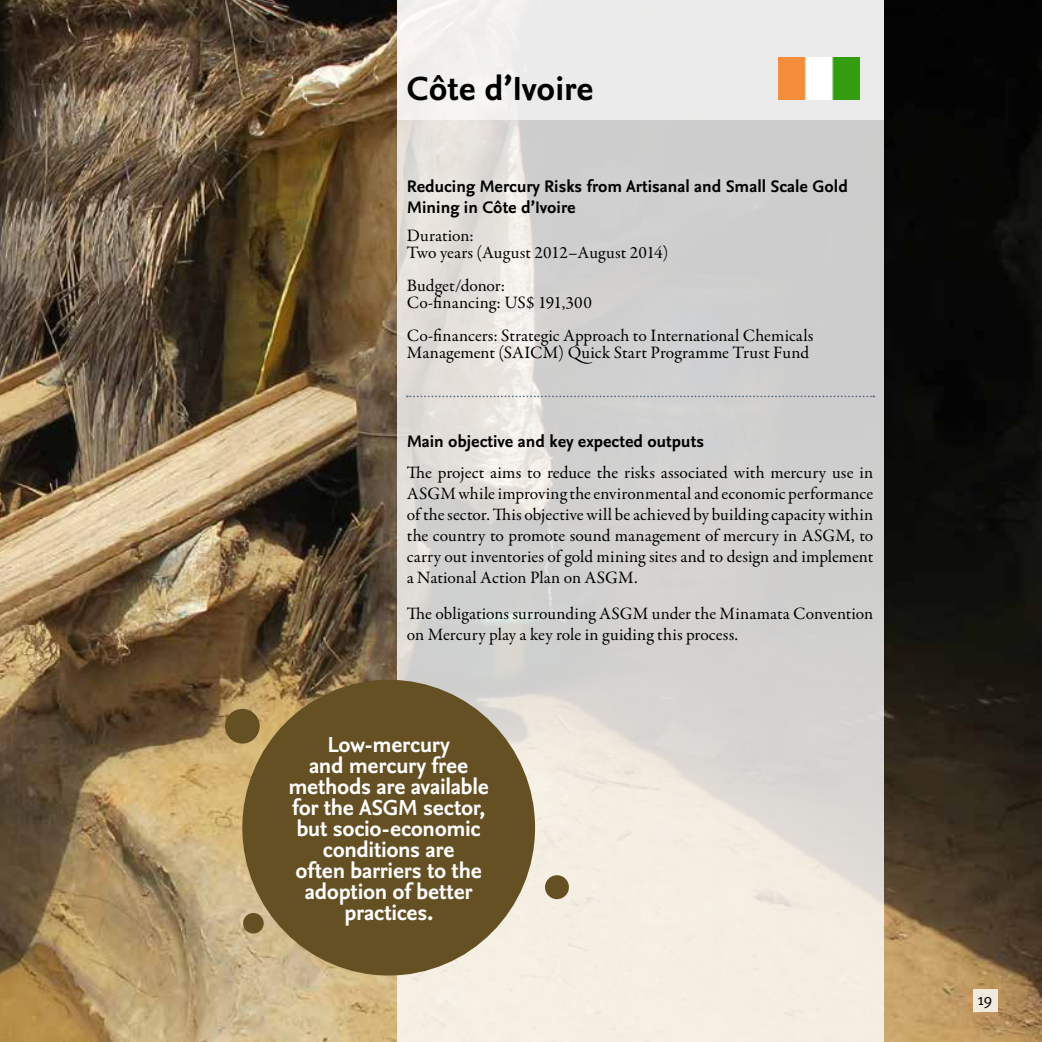
<style>
.page{position:relative;width:1042px;height:1042px;background:#fff}
.page>*{position:absolute;margin:0;border:0;box-sizing:border-box;transform-origin:0 0}
.t1{font:700 35px "Nexus Sans TF";color:#000}
.t2{font:700 22.75px/21px "Nexus Sans TF";letter-spacing:-.015em;color:#fff;text-align:center}
.t3{font:17.5px/21px "Garamond Premr Pro";color:#000}
.t4{font:700 17.5px/21px "Nexus Sans TF";color:#000}
.t5{font:15.75px "Meta";color:#000}
</style>
<div class="page">
<img style="left:0;top:0;width:1042px;height:1042px">
<svg style="left:397px;top:119px;width:486px;height:923px;fill:#d4d3d1"></svg>
<div style="left:397px;top:0;width:486px;height:119px;background:#ebebeb"></div>
<img style="left:778px;top:58px;width:81px;height:42px">
<svg style="left:407px;top:395px;width:467px;height:2px"></svg>
<div style="left:242px;top:680px;width:293px;height:295px;background:#655023;border-radius:50%"></div>
<div style="left:225px;top:709px;width:35px;height:34px;background:#655023;border-radius:50%"></div>
<div style="left:545px;top:875px;width:24px;height:24px;background:#655023;border-radius:50%"></div>
<div style="left:243px;top:913px;width:21px;height:20px;background:#655023;border-radius:50%"></div>
<div style="left:973px;top:990px;width:24px;height:22px;background:#f2eadf"></div>
<h1 class="t1" style="left:407px;top:66px;width:188px">Côte d’Ivoire</h1>
<p class="t4" style="left:407px;top:176px;width:442px">Reducing Mercury Risks from Artisanal and Small Scale Gold<br>Mining in Côte d’Ivoire</p>
<p class="t3" style="left:407px;top:227px;width:263px;line-height:17.5px">Duration:<br>Two years (August 2012–August 2014)</p>
<p class="t3" style="left:407px;top:277px;width:186px;line-height:17.5px">Budget/donor:<br>Co-financing: US$ 191,300</p>
<p class="t3" style="left:407px;top:327px;width:408px;line-height:17.5px">Co-financers: Strategic Approach to International Chemicals<br>Management (SAICM) Quick Start Programme Trust Fund</p>
<p class="t4" style="left:407px;top:430px;width:299px">Main objective and key expected outputs</p>
<p class="t3" style="left:407px;top:462px;width:468px;text-align:justify">The project aims to reduce the risks associated with mercury use in ASGM while improving the environmental and economic performance of the sector. This objective will be achieved by building capacity within the country to promote sound management of mercury in ASGM, to carry out inventories of gold mining sites and to design and implement a National Action Plan on ASGM.</p>
<p class="t3" style="left:407px;top:603px;width:468px">The obligations surrounding ASGM under the Minamata Convention on Mercury play a key role in guiding this process.</p>
<h2 class="t2" style="left:288px;top:734px;width:202px">Low-mercury<br>and mercury free methods are available for the ASGM sector, but socio-economic conditions are<br>often barriers to the adoption of better practices.</h2>
<p class="t5" style="left:977px;top:990px;width:16px">19</p>
</div>
